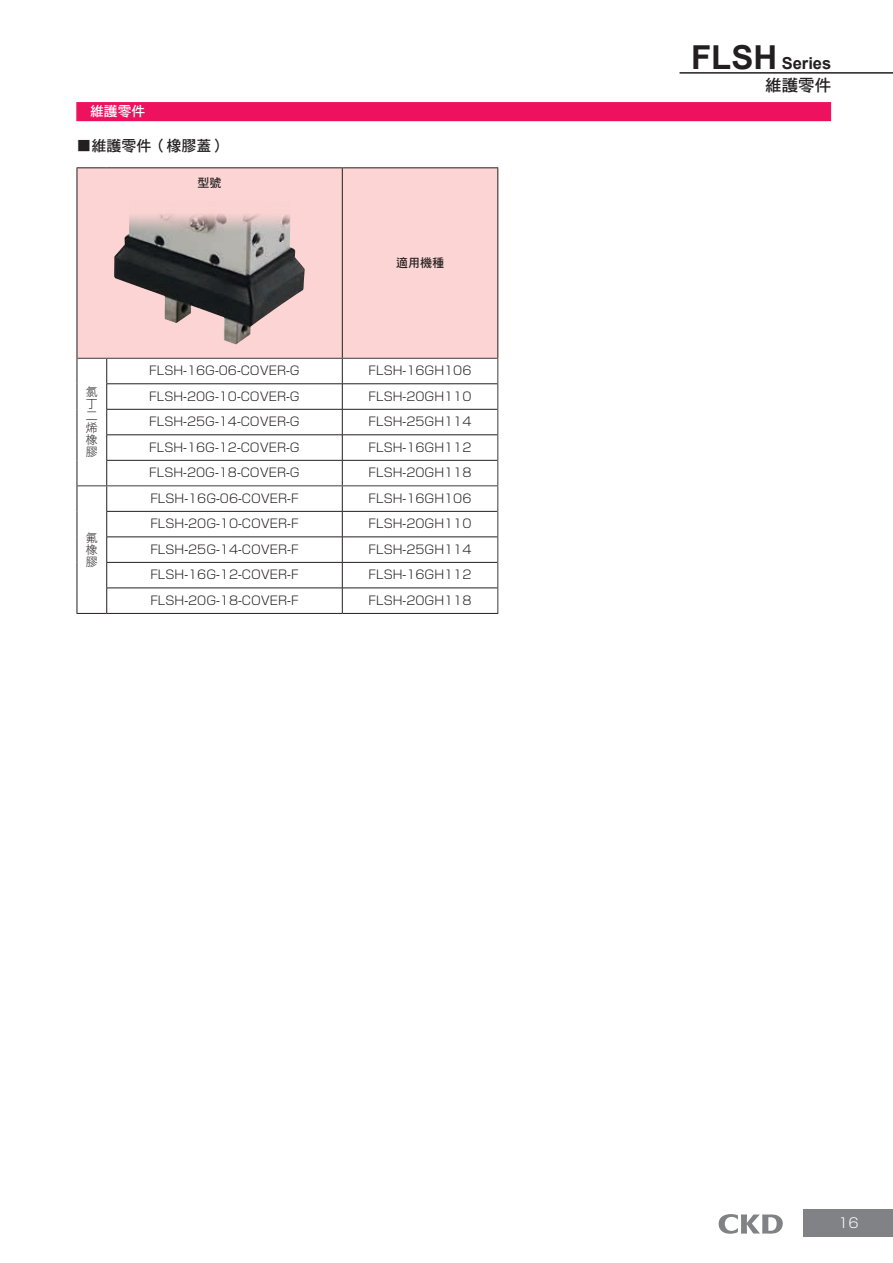
<style>
.page{position:relative;width:893px;height:1263px;background:#fff}
.page>*{position:absolute;margin:0;border:0;box-sizing:border-box;transform-origin:0 0}
.t1{font:700 16.5px "Arial";color:#231f20}
.t2{font:16.5px "DF Hei Std W7";color:#231f20}
.t3{font:15px "DF Hei Std W7";color:#231f20}
.t4{font:13.8px "DF Hei Std W7";color:#fff}
.t5{font:300 13.5px "Shin Go Pro";color:#fff}
.t6{font:300 12px "Shin Go Pro";color:#231f20}
.t7{font:12px/12px "DF Hei Std W3";color:#231f20;text-align:justify}
.t8{font:12px "DF Hei Std W7";color:#231f20}
.s1{font-size:33px}
</style>
<div class="page">
<div style="left:804px;top:1209px;width:89px;height:27px;background:#808285"></div>
<svg style="left:719px;top:1214px;width:64px;height:20px"></svg>
<hr style="left:679px;top:72px;width:214px;height:2px;background:#231f20">
<div style="left:76px;top:102px;width:755px;height:19px;background:#ed115e"></div>
<div style="left:78px;top:168px;width:419px;height:190px;background:#fbd4d3"></div>
<hr style="left:77px;top:167px;width:30px;height:1px;background:#231f20">
<hr style="left:107px;top:167px;width:235px;height:1px;background:#231f20">
<hr style="left:342px;top:167px;width:156px;height:1px;background:#231f20">
<svg style="left:497px;top:359px;width:1px;height:254px"></svg>
<hr style="left:107px;top:383px;width:235px;height:1px;background:#231f20">
<hr style="left:342px;top:383px;width:155px;height:1px;background:#231f20">
<hr style="left:107px;top:409px;width:235px;height:1px;background:#231f20">
<hr style="left:342px;top:409px;width:155px;height:1px;background:#231f20">
<hr style="left:107px;top:435px;width:235px;height:1px;background:#231f20">
<hr style="left:342px;top:435px;width:155px;height:1px;background:#231f20">
<hr style="left:107px;top:460px;width:235px;height:1px;background:#231f20">
<hr style="left:342px;top:460px;width:155px;height:1px;background:#231f20">
<hr style="left:107px;top:511px;width:235px;height:1px;background:#231f20">
<hr style="left:342px;top:511px;width:155px;height:1px;background:#231f20">
<hr style="left:107px;top:537px;width:235px;height:1px;background:#231f20">
<hr style="left:342px;top:537px;width:155px;height:1px;background:#231f20">
<hr style="left:107px;top:562px;width:235px;height:1px;background:#231f20">
<hr style="left:342px;top:562px;width:155px;height:1px;background:#231f20">
<hr style="left:107px;top:588px;width:235px;height:1px;background:#231f20">
<hr style="left:342px;top:588px;width:155px;height:1px;background:#231f20">
<svg style="left:77px;top:359px;width:1px;height:254px"></svg>
<svg style="left:106px;top:359px;width:1px;height:254px"></svg>
<svg style="left:342px;top:359px;width:1px;height:254px"></svg>
<hr style="left:77px;top:168px;width:1px;height:190px;background:#231f20">
<hr style="left:342px;top:168px;width:1px;height:190px;background:#231f20">
<hr style="left:497px;top:168px;width:1px;height:190px;background:#231f20">
<hr style="left:77px;top:358px;width:30px;height:1px;background:#3e3e3f">
<hr style="left:107px;top:358px;width:235px;height:1px;background:#3e3e3f">
<hr style="left:342px;top:358px;width:156px;height:1px;background:#3e3e3f">
<hr style="left:77px;top:485px;width:30px;height:1px;background:#3e3e3f">
<hr style="left:107px;top:485px;width:235px;height:1px;background:#3e3e3f">
<hr style="left:342px;top:485px;width:156px;height:1px;background:#3e3e3f">
<hr style="left:77px;top:613px;width:30px;height:1px;background:#231f20">
<hr style="left:107px;top:613px;width:235px;height:1px;background:#231f20">
<hr style="left:342px;top:613px;width:156px;height:1px;background:#231f20">
<img style="left:114px;top:201px;width:191px;height:143px">
<p class="t4" style="left:90px;top:104px;width:57px">維護零件</p>
<p class="t3" style="left:77px;top:138px;width:152px">■維護零件（橡膠蓋）</p>
<p class="t7" style="left:86px;top:386px;width:13px">氯丁二烯橡膠</p>
<p class="t7" style="left:86px;top:531px;width:13px">氟橡膠</p>
<p class="t8" style="left:198px;top:176px;width:25px">型號</p>
<p class="t8" style="left:396px;top:257px;width:49px">適用機種</p>
<p class="t6" style="left:149px;top:361px;width:152px">FLSH-16G-06-COVER-G</p>
<p class="t6" style="left:369px;top:361px;width:104px">FLSH-16GH106</p>
<p class="t6" style="left:149px;top:386px;width:152px">FLSH-20G-10-COVER-G</p>
<p class="t6" style="left:369px;top:386px;width:104px">FLSH-20GH110</p>
<p class="t6" style="left:149px;top:412px;width:152px">FLSH-25G-14-COVER-G</p>
<p class="t6" style="left:369px;top:412px;width:104px">FLSH-25GH114</p>
<p class="t6" style="left:149px;top:437px;width:152px">FLSH-16G-12-COVER-G</p>
<p class="t6" style="left:369px;top:437px;width:104px">FLSH-16GH112</p>
<p class="t6" style="left:149px;top:463px;width:152px">FLSH-20G-18-COVER-G</p>
<p class="t6" style="left:369px;top:463px;width:104px">FLSH-20GH118</p>
<p class="t6" style="left:150px;top:488px;width:150px">FLSH-16G-06-COVER-F</p>
<p class="t6" style="left:369px;top:488px;width:104px">FLSH-16GH106</p>
<p class="t6" style="left:150px;top:514px;width:150px">FLSH-20G-10-COVER-F</p>
<p class="t6" style="left:369px;top:514px;width:104px">FLSH-20GH110</p>
<p class="t6" style="left:150px;top:539px;width:150px">FLSH-25G-14-COVER-F</p>
<p class="t6" style="left:369px;top:539px;width:104px">FLSH-25GH114</p>
<p class="t6" style="left:150px;top:565px;width:150px">FLSH-16G-12-COVER-F</p>
<p class="t6" style="left:369px;top:565px;width:104px">FLSH-16GH112</p>
<p class="t6" style="left:150px;top:590px;width:150px">FLSH-20G-18-COVER-F</p>
<p class="t6" style="left:369px;top:590px;width:104px">FLSH-20GH118</p>
<h1 class="t1" style="left:691px;top:51px;width:142px"><span class="s1">FLSH</span> Series</h1>
<h1 class="t2" style="left:765px;top:76px;width:67px">維護零件</h1>
<p class="t5" style="left:838px;top:1211px;width:22px">16</p>
</div>
